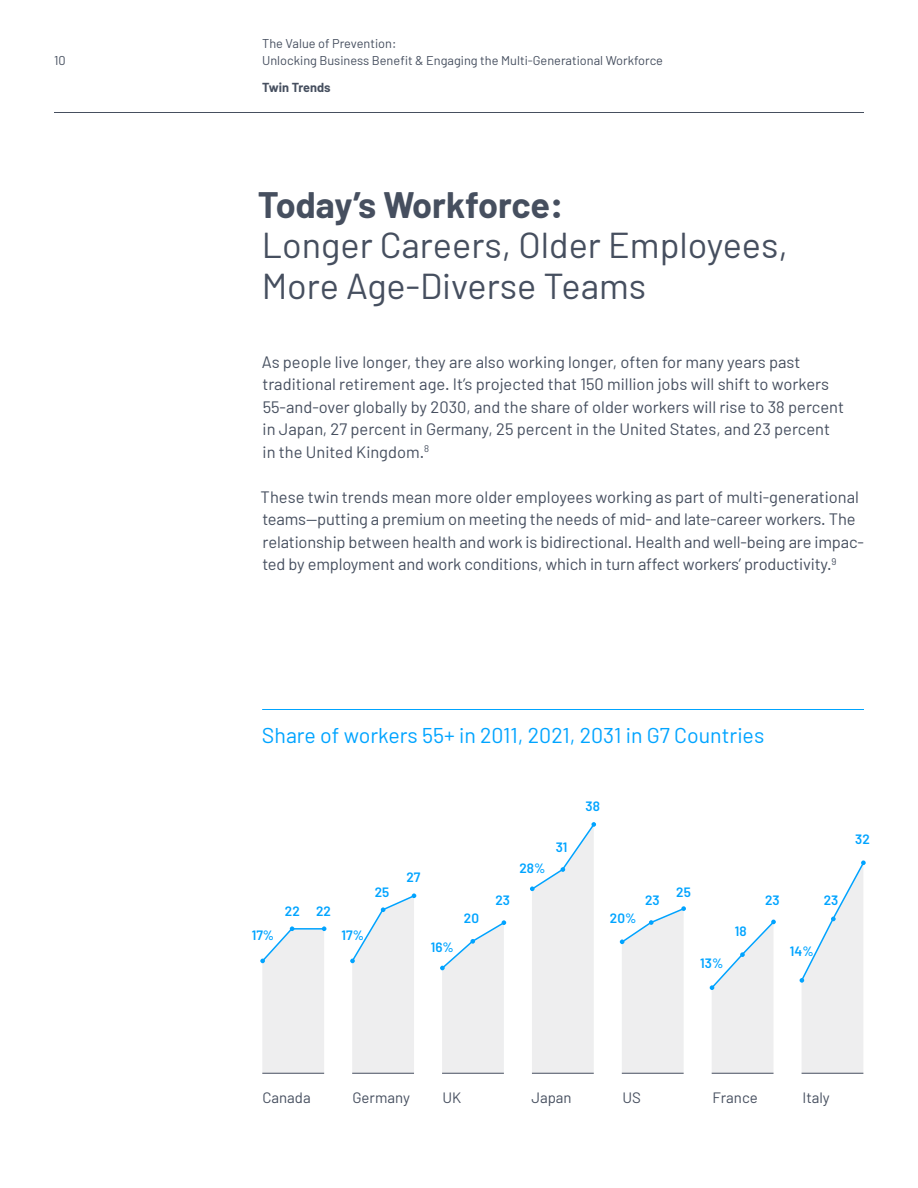
<style>
.page{position:relative;width:918px;height:1188px;background:#fff}
.page>*{position:absolute;margin:0;border:0;box-sizing:border-box;transform-origin:0 0}
.Body_Subtitle{font:36px/40.5px "Barlow";color:#464f5f}
.Body_Subtitle-2{font:21.3px "Barlow";color:#00a4ff}
.Body_Copy{font:16.5px/22.5px "Barlow";color:#464f5f}
.Body_Copy-2{font:15px "Barlow";color:#464f5f}
.Numbers{font:600 13.5px "Barlow";color:#00a4ff}
.t1{font:12.75px/16.5px "Barlow";color:#464f5f}
.t2{font:700 12.75px "Barlow";color:#464f5f}
.s1{font-weight:700}
</style>
<div class="page">
<svg style="left:260px;top:926px;width:66px;height:147px;background:#eceef0"></svg>
<hr style="left:262px;top:1073px;width:62px;height:1px;background:#464f5f">
<svg style="left:350px;top:893px;width:66px;height:180px"></svg>
<hr style="left:352px;top:1073px;width:62px;height:1px;background:#464f5f">
<svg style="left:440px;top:920px;width:66px;height:153px"></svg>
<hr style="left:442px;top:1073px;width:62px;height:1px;background:#464f5f">
<svg style="left:530px;top:822px;width:66px;height:251px"></svg>
<hr style="left:532px;top:1073px;width:62px;height:1px;background:#464f5f">
<svg style="left:620px;top:906px;width:66px;height:167px;background:#edeff1"></svg>
<hr style="left:622px;top:1073px;width:62px;height:1px;background:#464f5f">
<svg style="left:710px;top:920px;width:66px;height:153px"></svg>
<hr style="left:712px;top:1073px;width:62px;height:1px;background:#464f5f">
<svg style="left:800px;top:860px;width:66px;height:213px"></svg>
<hr style="left:802px;top:1073px;width:61px;height:1px;background:#464f5f">
<hr style="left:54px;top:112px;width:810px;height:1px;background:#464f5f">
<hr style="left:262px;top:709px;width:602px;height:1px;background:#00a4ff">
<p class="t1" style="left:54px;top:51px;width:13px">10</p>
<p class="t1" style="left:262px;top:35px;width:402px">The Value of Prevention:<br>Unlocking Business Benefit &amp; Engaging the Multi-Generational Workforce</p>
<p class="t2" style="left:262px;top:79px;width:70px">Twin Trends</p>
<p class="Body_Subtitle" style="left:258px;top:183px;width:532px"><span class="s1">Today’s Workforce:<br></span>Longer Careers, Older Employees,<br>More Age-Diverse Teams</p>
<p class="Body_Copy" style="left:262px;top:350px;width:584px">As people live longer, they are also working longer, often for many years past traditional retirement age. It’s projected that 150 million jobs will shift to workers 55-and-over globally by 2030, and the share of older workers will rise to 38 percent in Japan, 27 percent in Germany, 25 percent in the United States, and 23 percent in the United Kingdom.<sup>8</sup></p>
<p class="Body_Copy" style="left:261px;top:485px;width:605px">These twin trends mean more older employees working as part of multi-generational teams—putting a premium on meeting the needs of mid- and late-career workers. The relationship between health and work is bidirectional. Health and well-being are impac&shy;ted by employment and work conditions, which in turn affect workers’ productivity.<sup>9</sup></p>
<p class="Body_Subtitle-2" style="left:262px;top:722px;width:504px">Share of workers 55+ in 2011, 2021, 2031 in G7 Countries</p>
<p class="Numbers" style="left:252px;top:927px;width:24px">17%</p>
<p class="Numbers" style="left:285px;top:903px;width:16px">22</p>
<p class="Numbers" style="left:316px;top:903px;width:16px">22</p>
<p class="Numbers" style="left:342px;top:927px;width:24px">17%</p>
<p class="Numbers" style="left:375px;top:883px;width:16px">25</p>
<p class="Numbers" style="left:406px;top:868px;width:16px">27</p>
<p class="Numbers" style="left:431px;top:939px;width:24px">16%</p>
<p class="Numbers" style="left:464px;top:910px;width:17px">20</p>
<p class="Numbers" style="left:496px;top:892px;width:16px">23</p>
<p class="Numbers" style="left:519px;top:860px;width:27px">28%</p>
<p class="Numbers" style="left:556px;top:839px;width:13px">31</p>
<p class="Numbers" style="left:586px;top:798px;width:16px">38</p>
<p class="Numbers" style="left:610px;top:910px;width:28px">20%</p>
<p class="Numbers" style="left:645px;top:892px;width:16px">23</p>
<p class="Numbers" style="left:676px;top:883px;width:16px">25</p>
<p class="Numbers" style="left:700px;top:955px;width:25px">13%</p>
<p class="Numbers" style="left:735px;top:923px;width:13px">18</p>
<p class="Numbers" style="left:855px;top:831px;width:16px">32</p>
<p class="Numbers" style="left:765px;top:892px;width:16px">23</p>
<p class="Numbers" style="left:824px;top:892px;width:16px">23</p>
<p class="Numbers" style="left:790px;top:943px;width:25px">14%</p>
<p class="Body_Copy-2" style="left:262px;top:1088px;width:50px">Canada</p>
<p class="Body_Copy-2" style="left:352px;top:1088px;width:59px">Germany</p>
<p class="Body_Copy-2" style="left:442px;top:1088px;width:20px">UK</p>
<p class="Body_Copy-2" style="left:531px;top:1088px;width:42px">Japan</p>
<p class="Body_Copy-2" style="left:622px;top:1088px;width:20px">US</p>
<p class="Body_Copy-2" style="left:713px;top:1088px;width:47px">France</p>
<p class="Body_Copy-2" style="left:802px;top:1088px;width:29px">Italy</p>
</div>
